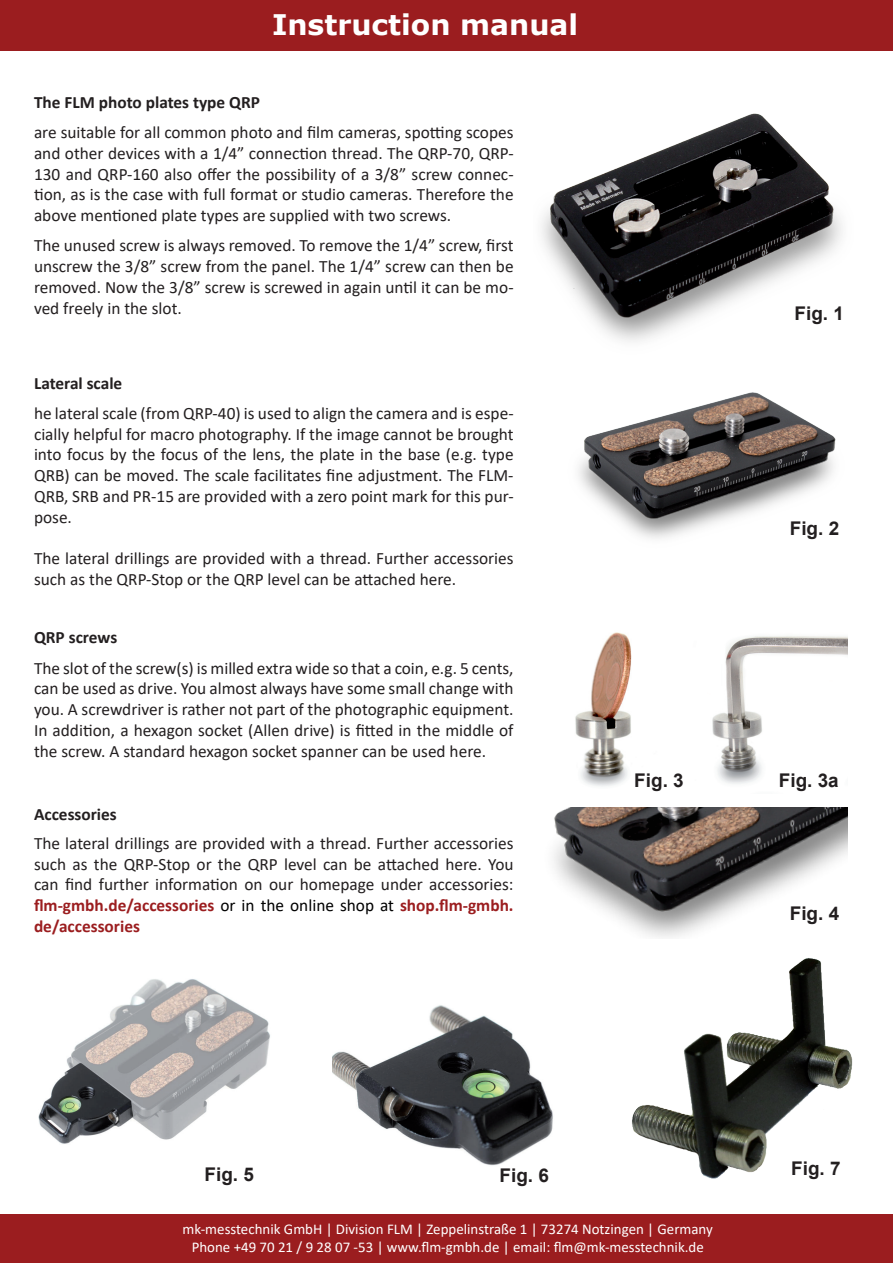
<style>
.page{position:relative;width:893px;height:1263px;background:#fff}
.page>*{position:absolute;margin:0;border:0;box-sizing:border-box;transform-origin:0 0}
.t1{font:700 28.35px "Verdana";color:#fff}
.t2{font:700 18.9px "Arial";color:#231f20}
.t3{font:17.25px/20.9px "Calibri";color:#231f20;text-align:justify}
.t4{font:700 17.25px "Calibri";color:#231f20}
.t5{font:14.85px/17.9px "Calibri";color:#fff;text-align:center}
.s1{font-weight:700;color:#9b1d1f}
.s2{color:#000}
</style>
<div class="page">
<div style="left:0;top:0;width:893px;height:50px;background:#9b1d1f"></div>
<div style="left:0;top:1214px;width:893px;height:49px;background:#9b1d1f"></div>
<img style="left:332px;top:1005px;width:221px;height:161px">
<img style="left:632px;top:958px;width:221px;height:221px">
<img style="left:541px;top:113px;width:301px;height:229px">
<img style="left:578px;top:392px;width:258px;height:147px">
<img style="left:712px;top:636px;width:136px;height:148px">
<img style="left:38px;top:979px;width:232px;height:165px">
<img style="left:554px;top:807px;width:294px;height:130px">
<img style="left:575px;top:632px;width:57px;height:155px">
<h1 class="t1" style="left:272px;top:5px;width:308px">Instruction manual</h1>
<p class="t4" style="left:34px;top:90px;width:228px">The FLM photo plates type QRP</p>
<p class="t3" style="left:34px;top:121px;width:481px">are suitable for all common photo and film cameras, spotting scopes and other devices with a 1/4” connection thread. The QRP-70, QRP-130 and QRP-160 also offer the possibility of a 3/8” screw connec&shy;tion, as is the case with full format or studio cameras. Therefore the above mentioned plate types are supplied with two screws.</p>
<p class="t3" style="left:34px;top:235px;width:481px">The unused screw is always removed. To remove the 1/4” screw, first unscrew the 3/8” screw from the panel. The 1/4” screw can then be removed. Now the 3/8” screw is screwed in again until it can be mo&shy;ved freely in the slot.</p>
<p class="t4" style="left:34px;top:371px;width:90px">Lateral scale</p>
<p class="t3" style="left:34px;top:402px;width:481px">he lateral scale (from QRP-40) is used to align the camera and is espe&shy;cially helpful for macro photography. If the image cannot be brought into focus by the focus of the lens, the plate in the base (e.g. type QRB) can be moved. The scale facilitates fine adjustment. The FLM-QRB, SRB and PR-15 are provided with a zero point mark for this pur&shy;pose.</p>
<p class="t3" style="left:34px;top:548px;width:481px">The lateral drillings are provided with a thread. Further accessories such as the QRP-Stop or the QRP level can be attached here.</p>
<p class="t4" style="left:34px;top:625px;width:85px">QRP screws</p>
<p class="t3" style="left:34px;top:657px;width:481px">The slot of the screw(s) is milled extra wide so that a coin, e.g. 5 cents, can be used as drive. You almost always have some small change with you. A screwdriver is rather not part of the photographic equipment.<br>In addition, a hexagon socket (Allen drive) is fitted in the middle of the screw. A standard hexagon socket spanner can be used here.</p>
<p class="t4" style="left:34px;top:802px;width:84px">Accessories</p>
<p class="t3" style="left:34px;top:832px;width:481px">The lateral drillings are provided with a thread. Further accessories such as the QRP-Stop or the QRP level can be attached here. You can find further information on our homepage under accessories: <span class="s1">flm-gmbh.de/accessories</span> <span class="s2">or in the online shop at</span> <span class="s1">shop.flm-gmbh. de/accessories</span></p>
<p class="t2" style="left:634px;top:767px;width:51px">Fig. 3</p>
<p class="t2" style="left:795px;top:300px;width:51px">Fig. 1</p>
<p class="t2" style="left:790px;top:515px;width:51px">Fig. 2</p>
<p class="t2" style="left:779px;top:767px;width:61px">Fig. 3a</p>
<p class="t2" style="left:790px;top:900px;width:51px">Fig. 4</p>
<p class="t2" style="left:205px;top:1161px;width:51px">Fig. 5</p>
<p class="t2" style="left:500px;top:1162px;width:51px">Fig. 6</p>
<p class="t5" style="left:183px;top:1220px;width:532px">mk-messtechnik GmbH | Division FLM | Zeppelinstraße 1 | 73274 Notzingen | Germany<br>Phone +49 70 21 / 9 28 07 -53 | www.flm-gmbh.de | email: flm@mk-messtechnik.de</p>
<p class="t2" style="left:791px;top:1155px;width:51px">Fig. 7</p>
</div>
